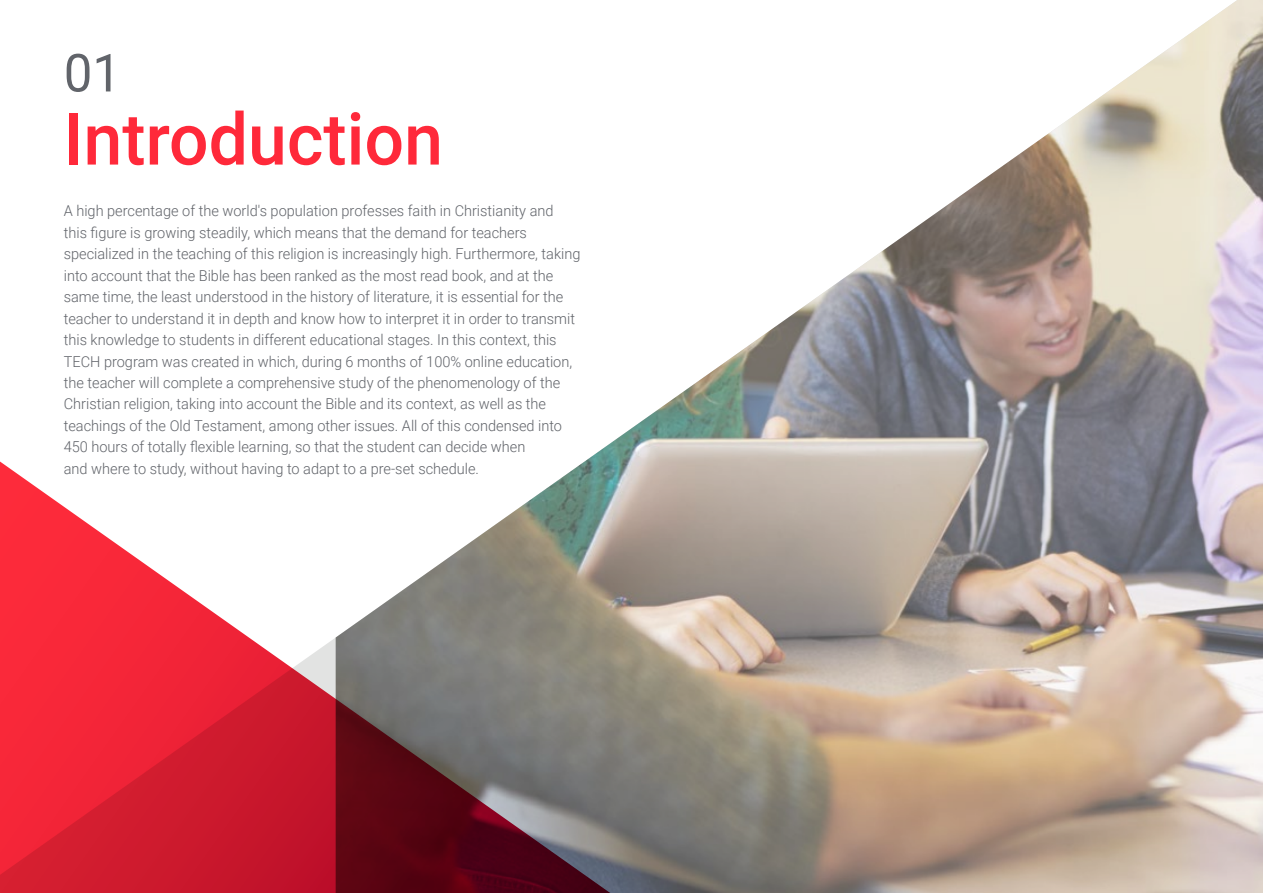
<style>
.page{position:relative;width:1263px;height:893px;background:#fff}
.page>*{position:absolute;margin:0;border:0;box-sizing:border-box;transform-origin:0 0}
.t1{font:500 72px "Roboto";color:#ff293a}
.t2{font:52.5px "Roboto";color:#61646a}
.t3{font:300 15px/21.5px "Roboto";color:#61646a}
</style>
<div class="page">
<img style="left:606px;top:0;width:657px;height:893px">
<svg style="left:0;top:446px;width:640px;height:447px"></svg>
<h2 class="t2" style="left:64px;top:36px;width:59px">01</h2>
<h1 class="t1" style="left:64px;top:89px;width:381px">Introduction</h1>
<p class="t3" style="left:64px;top:200px;width:518px">A high percentage of the world's population professes faith in Christianity and this figure is growing steadily, which means that the demand for teachers specialized in the teaching of this religion is increasingly high. Furthermore, taking into account that the Bible has been ranked as the most read book, and at the same time, the least understood in the history of literature, it is essential for the teacher to understand it in depth and know how to interpret it in order to transmit this knowledge to students in different educational stages. In this context, this TECH program was created in which, during 6 months of 100% online education, the teacher will complete a comprehensive study of the phenomenology of the Christian religion, taking into account the Bible and its context, as well as the teachings of the Old Testament, among other issues. All of this condensed into 450 hours of totally flexible learning, so that the student can decide when<br>and where to study, without having to adapt to a pre-set schedule.</p>
</div>
